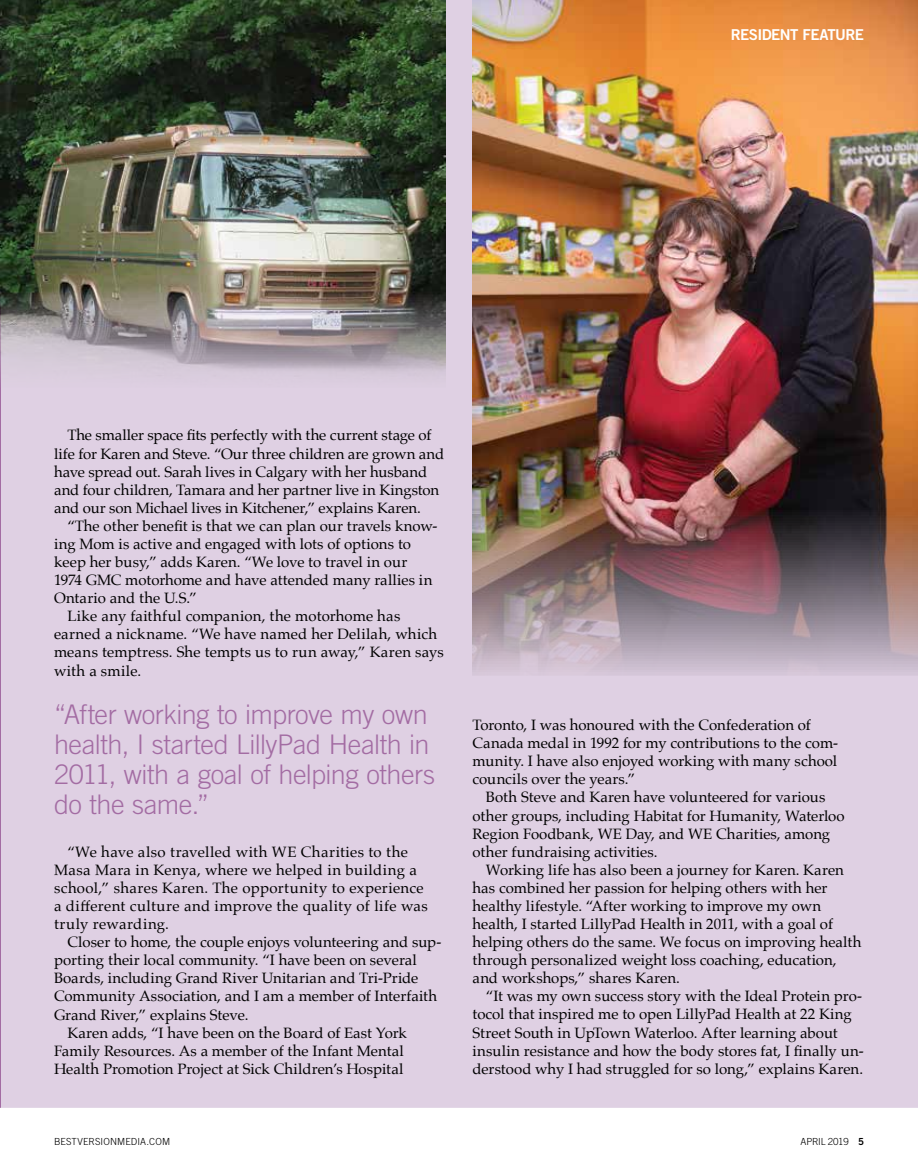
<style>
.page{position:relative;width:918px;height:1175px;background:#fff}
.page>*{position:absolute;margin:0;border:0;box-sizing:border-box;transform-origin:0 0}
.t1{font:300 27px/30.2px "Trade Gothic";letter-spacing:-.015em;color:#a36ca3}
.t2{font:15px/18.1px "Palatino";letter-spacing:.005em;color:#000}
.t3{font:15px/18px "Palatino";letter-spacing:.025em;color:#000}
.t4{font:15px "Trade Gothic Bold Two";letter-spacing:-.035em;color:#fff}
.t5{font:300 9.75px "Trade Gothic LT Std";letter-spacing:.005em;color:#000}
.t6{font:300 9.75px "Trade Gothic LT Std";letter-spacing:-.025em;color:#000}
.s1{font-family:"Trade Gothic Bold Two";font-weight:400}
</style>
<div class="page">
<hr style="left:0;top:0;width:1px;height:1107px;background:#a36ca3">
<div style="left:1px;top:0;width:917px;height:1107px;background:#dfd0e3"></div>
<img style="left:472px;top:0;width:446px;height:675px">
<img style="left:0;top:0;width:446px;height:379px">
<p class="t4" style="left:731px;top:25px;width:135px">RESIDENT FEATURE</p>
<p class="t2" style="left:54px;top:426px;width:392px;text-indent:14px">The smaller space fits perfectly with the current stage of life for Karen and Steve. “Our three children are grown and have spread out. Sarah lives in Calgary with her husband and four children, Tamara and her partner live in Kingston and our son Michael lives in Kitchener,” explains Karen.</p>
<p class="t2" style="left:68px;top:516px;width:372px">“The other benefit is that we can plan our travels know-</p>
<p class="t2" style="left:54px;top:534px;width:359px">ing Mom is active and engaged with lots of options to</p>
<p class="t2" style="left:54px;top:553px;width:355px">keep her busy,” adds Karen. “We love to travel in our</p>
<p class="t2" style="left:54px;top:571px;width:380px">1974 GMC motorhome and have attended many rallies in</p>
<p class="t2" style="left:54px;top:589px;width:144px">Ontario and the U.S.”</p>
<p class="t2" style="left:68px;top:607px;width:334px">Like any faithful companion, the motorhome has</p>
<p class="t2" style="left:54px;top:625px;width:385px">earned a nickname. “We have named her Delilah, which</p>
<p class="t2" style="left:54px;top:643px;width:391px">means temptress. She tempts us to run away,” Karen says</p>
<p class="t3" style="left:54px;top:661px;width:89px">with a smile.</p>
<h1 class="t1" style="left:54px;top:698px;width:383px">“After working to improve my own health, I started LillyPad Health in<br>2011, with a goal of helping others do the same.”</h1>
<p class="t3" style="left:54px;top:842px;width:375px;text-indent:14px">“We have also travelled with WE Charities to the Masa Mara in Kenya, where we helped in building a school,” shares Karen. The opportunity to experience a different culture and improve the quality of life was truly rewarding.</p>
<p class="t2" style="left:68px;top:933px;width:375px">Closer to home, the couple enjoys volunteering and sup-</p>
<p class="t2" style="left:54px;top:951px;width:364px">porting their local community. “I have been on several</p>
<p class="t2" style="left:54px;top:969px;width:366px">Boards, including Grand River Unitarian and Tri-Pride</p>
<p class="t2" style="left:54px;top:987px;width:385px">Community Association, and I am a member of Interfaith</p>
<p class="t2" style="left:54px;top:1005px;width:196px">Grand River,” explains Steve.</p>
<p class="t2" style="left:68px;top:1023px;width:341px">Karen adds, “I have been on the Board of East York</p>
<p class="t2" style="left:54px;top:1041px;width:351px">Family Resources. As a member of the Infant Mental</p>
<p class="t2" style="left:54px;top:1059px;width:351px">Health Promotion Project at Sick Children’s Hospital</p>
<p class="t2" style="left:472px;top:716px;width:367px">Toronto, I was honoured with the Confederation of Canada medal in 1992 for my contributions to the com&shy;munity. I have also enjoyed working with many school councils over the years.”</p>
<p class="t2" style="left:472px;top:788px;width:374px;text-indent:14px">Both Steve and Karen have volunteered for various other groups, including Habitat for Humanity, Waterloo Region Foodbank, WE Day, and WE Charities, among other fundraising activities.</p>
<p class="t2" style="left:472px;top:860px;width:390px;text-indent:14px">Working life has also been a journey for Karen. Karen has combined her passion for helping others with her healthy lifestyle. “After working to improve my own health, I started LillyPad Health in 2011, with a goal of helping others do the same. We focus on improving health through personalized weight loss coaching, education, and workshops,” shares Karen.</p>
<p class="t2" style="left:472px;top:987px;width:393px;text-indent:14px">“It was my own success story with the Ideal Protein pro&shy;tocol that inspired me to open LillyPad Health at 22 King Street South in UpTown Waterloo. After learning about insulin resistance and how the body stores fat, I finally un&shy;derstood why I had struggled for so long,” explains Karen.</p>
<p class="t5" style="left:54px;top:1136px;width:118px">BESTVERSIONMEDIA.COM</p>
<p class="t6" style="left:801px;top:1136px;width:65px">APRIL 2019 <span class="s1">5</span></p>
</div>
